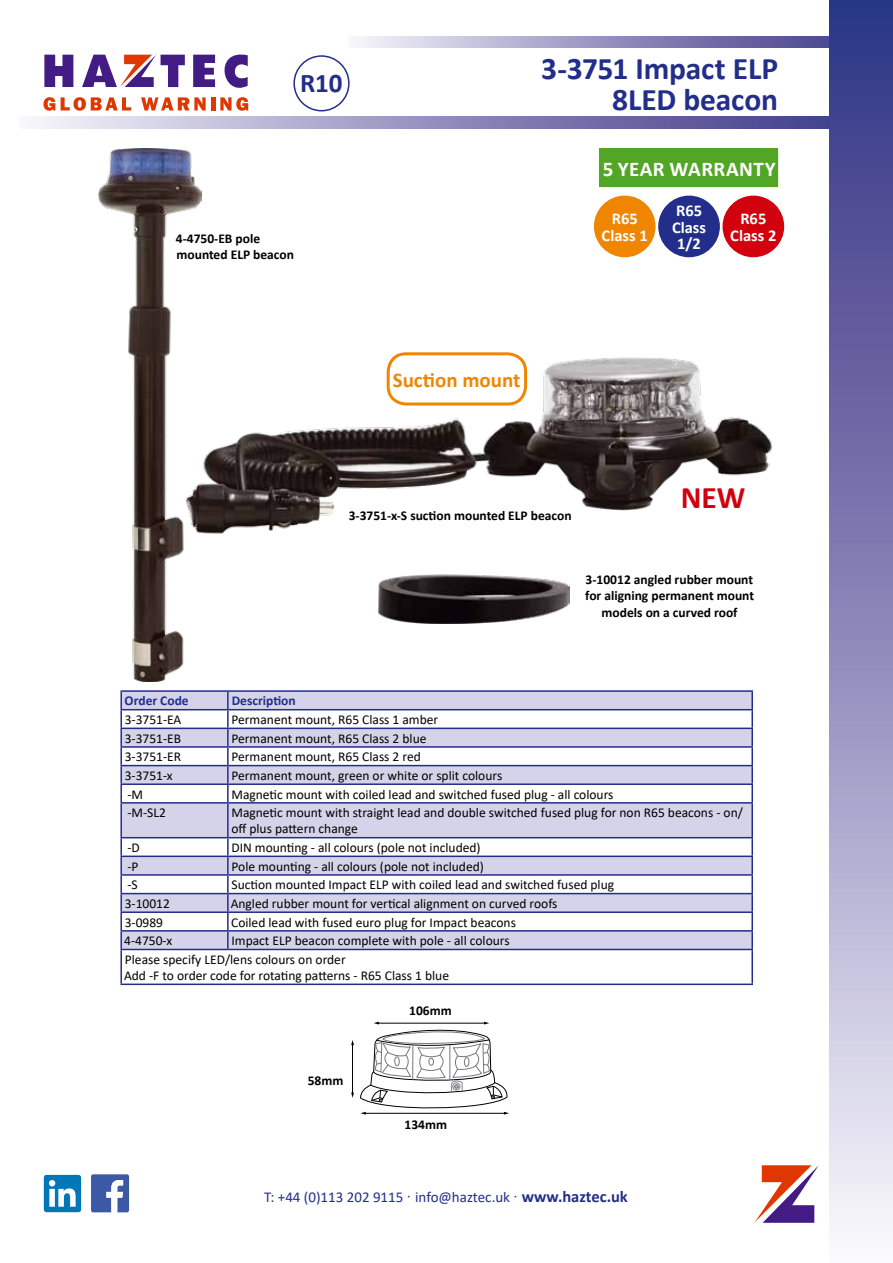
<style>
.page{position:relative;width:893px;height:1263px;background:#fff}
.page>*{position:absolute;margin:0;border:0;box-sizing:border-box;transform-origin:0 0}
.t1{font:700 31.5px/31.5px "Calibri";letter-spacing:-.005em;color:#222e8a;text-align:right}
.t2{font:700 31.5px "Calibri";color:#d1010e}
.t3{font:700 27px "Calibri";color:#222e8a}
.t4{font:700 21px "Calibri";letter-spacing:.02em;color:#fff}
.t5{font:700 21px "Calibri";color:#f08600}
.t6{font:700 16.5px/16.5px "Calibri";color:#fff;text-align:center}
.t7{font:15px "Calibri";color:#222e8a}
.t8{font:13.5px/16.2px "Calibri";color:#000}
.t9{font:700 13.5px/16.2px "Calibri";color:#000}
.t10{font:700 13.5px "Calibri";color:#222e8a}
.s1{font-family:"Arial"}
.s2{font-weight:700;font-size:16.5px}
</style>
<div class="page">
<svg style="left:32px;top:117px;width:797px;height:11px;background:#9793c0"></svg>
<svg style="left:356px;top:36px;width:473px;height:11px;background:#9d98c3"></svg>
<div style="left:829px;top:0;width:64px;height:1263px;background:linear-gradient(to bottom,#2b2a7f,#f8f3fa)"></div>
<svg style="left:91px;top:1174px;width:38px;height:38px"></svg>
<div style="left:44px;top:1175px;width:37px;height:37px;background:#0078b8;border-radius:3px"></div>
<svg style="left:49px;top:1180px;width:27px;height:27px"></svg>
<svg style="left:755px;top:1165px;width:64px;height:58px"></svg>
<svg style="left:43px;top:54px;width:205px;height:56px"></svg>
<div style="left:293px;top:55px;width:57px;height:56px;border:2px solid #222e8a;border-radius:50%"></div>
<div style="left:595px;top:196px;width:60px;height:60px;background:#f08600;border-radius:50%"></div>
<div style="left:594px;top:196px;width:62px;height:61px;border:2px solid #f08600;border-radius:50%"></div>
<div style="left:659px;top:196px;width:60px;height:60px;background:#222e8a;border-radius:50%"></div>
<div style="left:658px;top:196px;width:62px;height:61px;border:2px solid #222e8a;border-radius:50%"></div>
<div style="left:723px;top:196px;width:60px;height:60px;background:#d1010e;border-radius:50%"></div>
<div style="left:722px;top:196px;width:62px;height:61px;border:2px solid #d1010e;border-radius:50%"></div>
<img style="left:202px;top:353px;width:571px;height:181px">
<svg style="left:122px;top:692px;width:629px;height:257px;fill:#d5d3e9"></svg>
<hr style="left:227px;top:804px;width:2px;height:33px;background:#222e8a">
<svg style="left:227px;top:838px;width:2px;height:111px"></svg>
<svg style="left:227px;top:692px;width:2px;height:110px"></svg>
<hr style="left:120px;top:765px;width:108px;height:1px;background:#222e8a">
<hr style="left:228px;top:765px;width:525px;height:1px;background:#222e8a">
<hr style="left:120px;top:783px;width:108px;height:2px;background:#222e8a">
<hr style="left:228px;top:783px;width:525px;height:2px;background:#222e8a">
<hr style="left:120px;top:802px;width:108px;height:2px;background:#222e8a">
<hr style="left:228px;top:802px;width:525px;height:2px;background:#222e8a">
<hr style="left:120px;top:837px;width:108px;height:1px;background:#222e8a">
<hr style="left:228px;top:837px;width:525px;height:1px;background:#222e8a">
<hr style="left:120px;top:855px;width:108px;height:2px;background:#222e8a">
<hr style="left:228px;top:855px;width:525px;height:2px;background:#222e8a">
<hr style="left:120px;top:709px;width:108px;height:1px;background:#222e8a">
<hr style="left:228px;top:709px;width:525px;height:1px;background:#222e8a">
<hr style="left:120px;top:727px;width:108px;height:2px;background:#222e8a">
<hr style="left:228px;top:727px;width:525px;height:2px;background:#222e8a">
<hr style="left:120px;top:746px;width:108px;height:2px;background:#222e8a">
<hr style="left:228px;top:746px;width:525px;height:2px;background:#222e8a">
<svg style="left:120px;top:692px;width:2px;height:110px"></svg>
<svg style="left:751px;top:692px;width:2px;height:110px"></svg>
<hr style="left:120px;top:804px;width:2px;height:33px;background:#222e8a">
<hr style="left:751px;top:804px;width:2px;height:33px;background:#222e8a">
<svg style="left:120px;top:838px;width:2px;height:111px"></svg>
<svg style="left:751px;top:838px;width:2px;height:111px"></svg>
<hr style="left:120px;top:690px;width:108px;height:2px;background:#222e8a">
<hr style="left:228px;top:690px;width:525px;height:2px;background:#222e8a">
<hr style="left:120px;top:874px;width:108px;height:2px;background:#222e8a">
<hr style="left:228px;top:874px;width:525px;height:2px;background:#222e8a">
<hr style="left:120px;top:893px;width:108px;height:1px;background:#222e8a">
<hr style="left:228px;top:893px;width:525px;height:1px;background:#222e8a">
<hr style="left:120px;top:911px;width:108px;height:2px;background:#222e8a">
<hr style="left:228px;top:911px;width:525px;height:2px;background:#222e8a">
<hr style="left:120px;top:930px;width:108px;height:1px;background:#222e8a">
<hr style="left:228px;top:930px;width:525px;height:1px;background:#222e8a">
<hr style="left:120px;top:949px;width:108px;height:1px;background:#222e8a">
<hr style="left:120px;top:950px;width:2px;height:33px;background:#222e8a">
<hr style="left:228px;top:949px;width:525px;height:1px;background:#222e8a">
<hr style="left:751px;top:950px;width:2px;height:33px;background:#222e8a">
<hr style="left:120px;top:983px;width:108px;height:2px;background:#222e8a">
<hr style="left:228px;top:983px;width:525px;height:2px;background:#222e8a">
<img style="left:99px;top:149px;width:103px;height:532px">
<hr style="left:352px;top:1044px;width:1px;height:49px;background:#000">
<svg style="left:351px;top:1092px;width:3px;height:6px"></svg>
<svg style="left:360px;top:1021px;width:149px;height:94px"></svg>
<div style="left:600px;top:149px;width:178px;height:38px;background:#52a625"></div>
<img style="left:379px;top:574px;width:191px;height:50px">
<div style="left:387px;top:352px;width:140px;height:53px;border:3px solid #f08600;border-radius:18px"></div>
<h2 class="t3" style="left:300px;top:64px;width:44px">R10</h2>
<p class="t9" style="left:176px;top:230px;width:120px">4-4750-EB pole mounted ELP beacon</p>
<h1 class="t1" style="left:541px;top:52px;width:239px">3-3751 Impact ELP<br>8LED beacon</h1>
<h3 class="t4" style="left:603px;top:154px;width:175px">5 YEAR WARRANTY</h3>
<p class="t6" style="left:602px;top:210px;width:48px">R65<br>Class 1</p>
<p class="t6" style="left:672px;top:202px;width:36px">R65<br>Class<br>1/2</p>
<p class="t6" style="left:730px;top:210px;width:48px">R65<br>Class 2</p>
<h3 class="t5" style="left:393px;top:365px;width:129px">Suction mount</h3>
<p class="t9" style="left:349px;top:507px;width:224px">3-3751-x-S suction mounted ELP beacon</p>
<h1 class="t2" style="left:681px;top:476px;width:66px">NEW</h1>
<p class="t9" style="left:585px;top:571px;width:170px;text-align:center">3-10012 angled rubber mount for aligning permanent mount models on a curved roof</p>
<p class="t10" style="left:125px;top:691px;width:66px">Order Code</p>
<p class="t10" style="left:232px;top:691px;width:66px">Description</p>
<p class="t8" style="left:125px;top:711px;width:58px">3-3751-EA</p>
<p class="t8" style="left:231px;top:711px;width:208px">Permanent mount, R65 Class 1 amber</p>
<p class="t8" style="left:125px;top:730px;width:58px">3-3751-EB</p>
<p class="t8" style="left:231px;top:730px;width:196px">Permanent mount, R65 Class 2 blue</p>
<p class="t8" style="left:125px;top:748px;width:58px">3-3751-ER</p>
<p class="t8" style="left:231px;top:748px;width:191px">Permanent mount, R65 Class 2 red</p>
<p class="t8" style="left:125px;top:767px;width:50px">3-3751-x</p>
<p class="t8" style="left:231px;top:767px;width:272px">Permanent mount, green or white or split colours</p>
<p class="t8" style="left:127px;top:786px;width:17px">-M</p>
<p class="t8" style="left:231px;top:786px;width:383px">Magnetic mount with coiled lead and switched fused plug - all colours</p>
<p class="t8" style="left:127px;top:804px;width:40px">-M-SL2</p>
<p class="t8" style="left:231px;top:804px;width:513px">Magnetic mount with straight lead and double switched fused plug for non R65 beacons - on/ off plus pattern change</p>
<p class="t8" style="left:127px;top:839px;width:14px">-D</p>
<p class="t8" style="left:231px;top:839px;width:251px">DIN mounting - all colours (pole not included)</p>
<p class="t8" style="left:127px;top:858px;width:13px">-P</p>
<p class="t8" style="left:231px;top:858px;width:254px">Pole mounting - all colours (pole not included)</p>
<p class="t8" style="left:127px;top:876px;width:12px">-S</p>
<p class="t8" style="left:232px;top:876px;width:384px">Suction mounted Impact ELP with coiled lead and switched fused plug</p>
<p class="t8" style="left:125px;top:895px;width:47px">3-10012</p>
<p class="t8" style="left:231px;top:895px;width:328px">Angled rubber mount for vertical alignment on curved roofs</p>
<p class="t8" style="left:125px;top:914px;width:40px">3-0989</p>
<p class="t8" style="left:231px;top:914px;width:286px">Coiled lead with fused euro plug for Impact beacons</p>
<p class="t8" style="left:124px;top:932px;width:50px">4-4750-x</p>
<p class="t8" style="left:125px;top:931px;width:386px;line-height:18.6px;text-indent:107px">Impact ELP beacon complete with pole - all colours<br>Please specify LED/lens colours on order</p>
<p class="t8" style="left:124px;top:967px;width:327px">Add -F to order code for rotating patterns - R65 Class 1 blue</p>
<p class="t9" style="left:308px;top:1072px;width:37px">58mm</p>
<p class="t9" style="left:409px;top:1003px;width:44px">106mm</p>
<p class="t9" style="left:405px;top:1116px;width:44px">134mm</p>
<p class="t7" style="left:264px;top:1186px;width:365px">T: +44 (0)113 202 9115 <span class="s1">∙</span> info@haztec.uk <span class="s1">∙</span> <span class="s2">www.haztec.uk</span></p>
</div>
